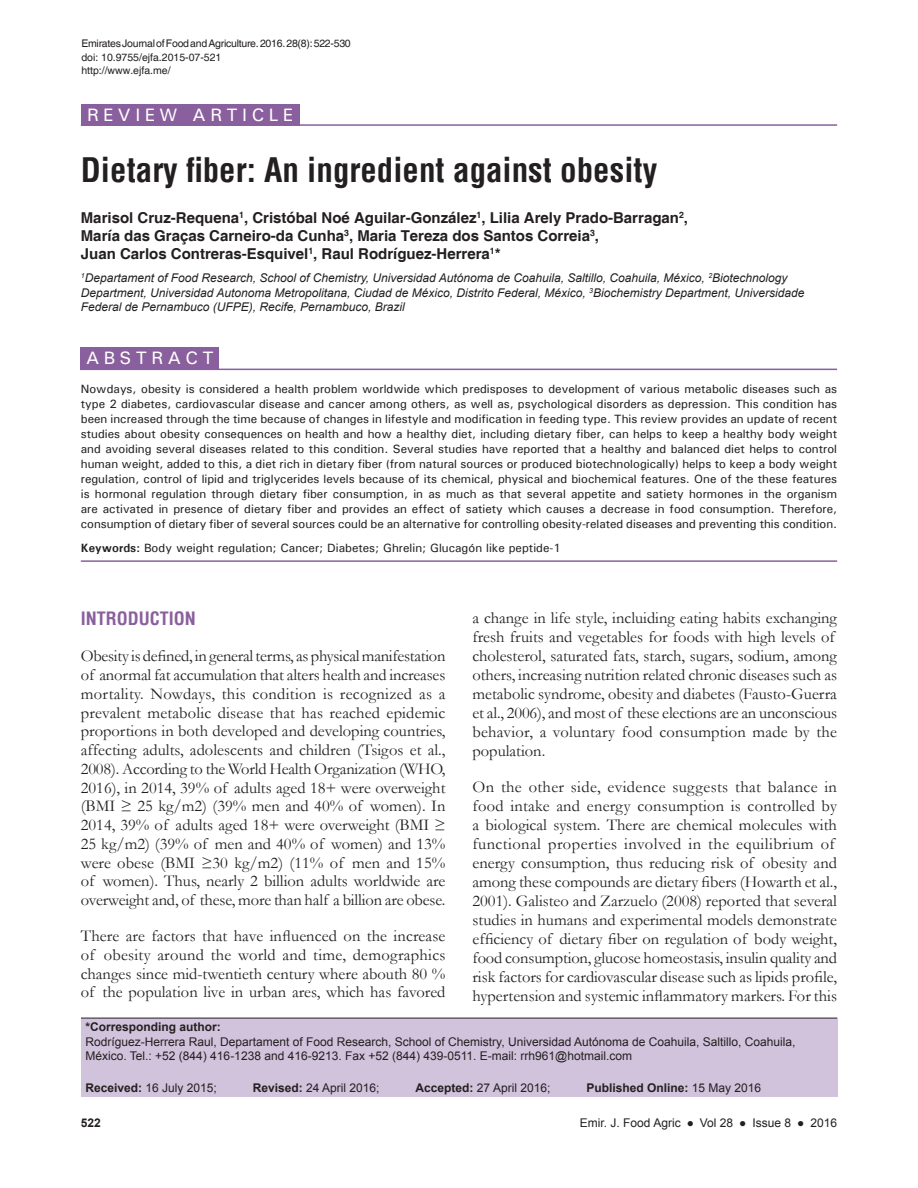
<style>
.page{position:relative;width:918px;height:1188px;background:#fff}
.page>*{position:absolute;margin:0;border:0;box-sizing:border-box;transform-origin:0 0}
.AT{font:700 condensed 33px "Helvetica";color:#231f20}
.AH{font:500 18px "Univers";letter-spacing:.25em;color:#fff}
.t1{font:700 condensed 18px "Helvetica";color:#8a5f9d}
.ABSH{font:500 18px "Univers";letter-spacing:.25em;color:#fff}
.TX{font:16.5px/19px "Garamond";color:#231f20;text-align:justify}
.AU{font:700 15px/18px "Helvetica";color:#231f20}
.ABS{font:500 12px/15px "Univers";letter-spacing:-.005em;color:#231f20;text-align:justify}
.AFF{font:italic 12px/14.4px "Arial";color:#231f20}
.ADD{font:12px/14.4px "Arial";color:#231f20}
.KWD{font:500 12px "Univers";color:#231f20}
.His{font:12px "Arial";color:#231f20}
.His-2{font:700 12px "Arial";color:#231f20}
.Journal{font:10.5px "Helvetica";letter-spacing:-.025em;color:#231f20}
.Journal-2{font:10.5px "Helvetica";color:#231f20}
.s1{font-weight:700}
.s2{font-weight:400}
</style>
<div class="page">
<div style="left:81px;top:1018px;width:756px;height:78px;background:#d1c3dc"></div>
<hr style="left:81px;top:1018px;width:756px;height:1px;background:#231f20">
<hr style="left:81px;top:560px;width:756px;height:2px;background:#8a5f9d">
<div style="left:81px;top:104px;width:219px;height:22px;background:#8a5f9d"></div>
<hr style="left:81px;top:124px;width:756px;height:2px;background:#8a5f9d">
<div style="left:81px;top:347px;width:138px;height:23px;background:#8a5f9d"></div>
<hr style="left:81px;top:369px;width:756px;height:1px;background:#8a5f9d">
<p class="Journal" style="left:81px;top:37px;width:271px">Emirates Journal of Food and Agriculture. 2016. 28(8): 522-530</p>
<p class="Journal-2" style="left:81px;top:51px;width:142px">doi: 10.9755/ejfa.2015-07-521</p>
<p class="Journal-2" style="left:81px;top:64px;width:91px">http://www.ejfa.me/</p>
<p class="AH" style="left:87px;top:104px;width:208px">REVIEW ARTICLE</p>
<p class="AT" style="left:81px;top:148px;width:578px">Dietary fiber: An ingredient against obesity</p>
<p class="AU" style="left:81px;top:210px;width:609px">Marisol Cruz-Requena<sup>1</sup>, Cristóbal Noé Aguilar-González<sup>1</sup>, Lilia Arely Prado-Barragan<sup>2</sup>,<br>María das Graças Carneiro-da Cunha<sup>3</sup>, Maria Tereza dos Santos Correia<sup>3</sup>,<br>Juan Carlos Contreras-Esquivel<sup>1</sup>, Raul Rodríguez-Herrera<sup>1</sup>*</p>
<p class="AFF" style="left:81px;top:271px;width:725px"><sup>1</sup>Departament of Food Research, School of Chemistry, Universidad Autónoma de Coahuila, Saltillo, Coahuila, México, <sup>2</sup>Biotechnology<br>Department, Universidad Autonoma Metropolitana, Ciudad de México, Distrito Federal, México, <sup>3</sup>Biochemistry Department, Universidade<br>Federal de Pernambuco (UFPE), Recife, Pernambuco, Brazil</p>
<p class="ABSH" style="left:86px;top:346px;width:129px">ABSTRACT</p>
<p class="ABS" style="left:81px;top:381px;width:758px">Nowdays, obesity is considered a health problem worldwide which predisposes to development of various metabolic diseases such as type 2 diabetes, cardiovascular disease and cancer among others, as well as, psychological disorders as depression. This condition has been increased through the time because of changes in lifestyle and modification in feeding type. This review provides an update of recent studies about obesity consequences on health and how a healthy diet, including dietary fiber, can helps to keep a healthy body weight and avoiding several diseases related to this condition. Several studies have reported that a healthy and balanced diet helps to control human weight, added to this, a diet rich in dietary fiber (from natural sources or produced biotechnologically) helps to keep a body weight regulation, control of lipid and triglycerides levels because of its chemical, physical and biochemical features. One of the these features is hormonal regulation through dietary fiber consumption, in as much as that several appetite and satiety hormones in the organism are activated in presence of dietary fiber and provides an effect of satiety which causes a decrease in food consumption. Therefore, consumption of dietary fiber of several sources could be an alternative for controlling obesity-related diseases and preventing this condition.</p>
<p class="KWD" style="left:81px;top:540px;width:482px"><span class="s1">Keywords:</span> Body weight regulation; Cancer; Diabetes; Ghrelin; Glucagón like peptide-1</p>
<h1 class="t1" style="left:81px;top:607px;width:117px">INTRODUCTION</h1>
<p class="TX" style="left:81px;top:646px;width:366px">Obesity is defined, in general terms, as physical manifestation of anormal fat accumulation that alters health and increases mortality. Nowdays, this condition is recognized as a prevalent metabolic disease that has reached epidemic proportions in both developed and developing countries, affecting adults, adolescents and children (Tsigos et al., 2008). According to the World Health Organization (WHO, 2016), in 2014, 39% of adults aged 18+ were overweight (BMI ≥ 25 kg/m2) (39% men and 40% of women). In 2014, 39% of adults aged 18+ were overweight (BMI ≥ 25 kg/m2) (39% of men and 40% of women) and 13% were obese (BMI ≥30 kg/m2) (11% of men and 15% of women). Thus, nearly 2 billion adults worldwide are overweight and, of these, more than half a billion are obese.</p>
<p class="TX" style="left:81px;top:926px;width:366px">There are factors that have influenced on the increase of obesity around the world and time, demographics changes since mid-twentieth century where abouth 80 % of the population live in urban ares, which has favored</p>
<p class="TX" style="left:472px;top:608px;width:366px;text-align:left">a change in life style, incluiding eating habits exchanging fresh fruits and vegetables for foods with high levels of cholesterol, saturated fats, starch, sugars, sodium, among others, increasing nutrition related chronic diseases such as metabolic syndrome, obesity and diabetes (Fausto-Guerra et al., 2006), and most of these elections are an unconscious behavior, a voluntary food consumption made by the population.</p>
<p class="TX" style="left:472px;top:777px;width:366px;text-align:left">On the other side, evidence suggests that balance in food intake and energy consumption is controlled by a biological system. There are chemical molecules with functional properties involved in the equilibrium of energy consumption, thus reducing risk of obesity and among these compounds are dietary fibers (Howarth et al., 2001). Galisteo and Zarzuelo (2008) reported that several studies in humans and experimental models demonstrate efficiency of dietary fiber on regulation of body weight, food consumption, glucose homeostasis, insulin quality and risk factors for cardiovascular disease such as lipids profile, hypertension and systemic inflammatory markers. For this</p>
<p class="ADD" style="left:85px;top:1020px;width:712px"><span class="s1">*Corresponding author:<br></span>Rodríguez-Herrera Raul, Departament of Food Research, School of Chemistry, Universidad Autónoma de Coahuila, Saltillo, Coahuila,<br>México. Tel.: +52 (844) 416-1238 and 416-9213. Fax +52 (844) 439-0511. E-mail: rrh961@hotmail.com</p>
<p class="His" style="left:85px;top:1080px;width:133px"><span class="s1">Received:</span> 16 July 2015;</p>
<p class="His" style="left:253px;top:1080px;width:128px"><span class="s1">Revised:</span> 24 April 2016;</p>
<p class="His" style="left:416px;top:1080px;width:136px"><span class="s1">Accepted:</span> 27 April 2016;</p>
<p class="His-2" style="left:586px;top:1079px;width:176px">Published Online: <span class="s2">15 May 2016</span></p>
<p class="His-2" style="left:81px;top:1115px;width:22px">522</p>
<p class="ADD" style="left:580px;top:1116px;width:259px">Emir. J. Food Agric ● Vol 28 ● Issue 8 ● 2016</p>
</div>
